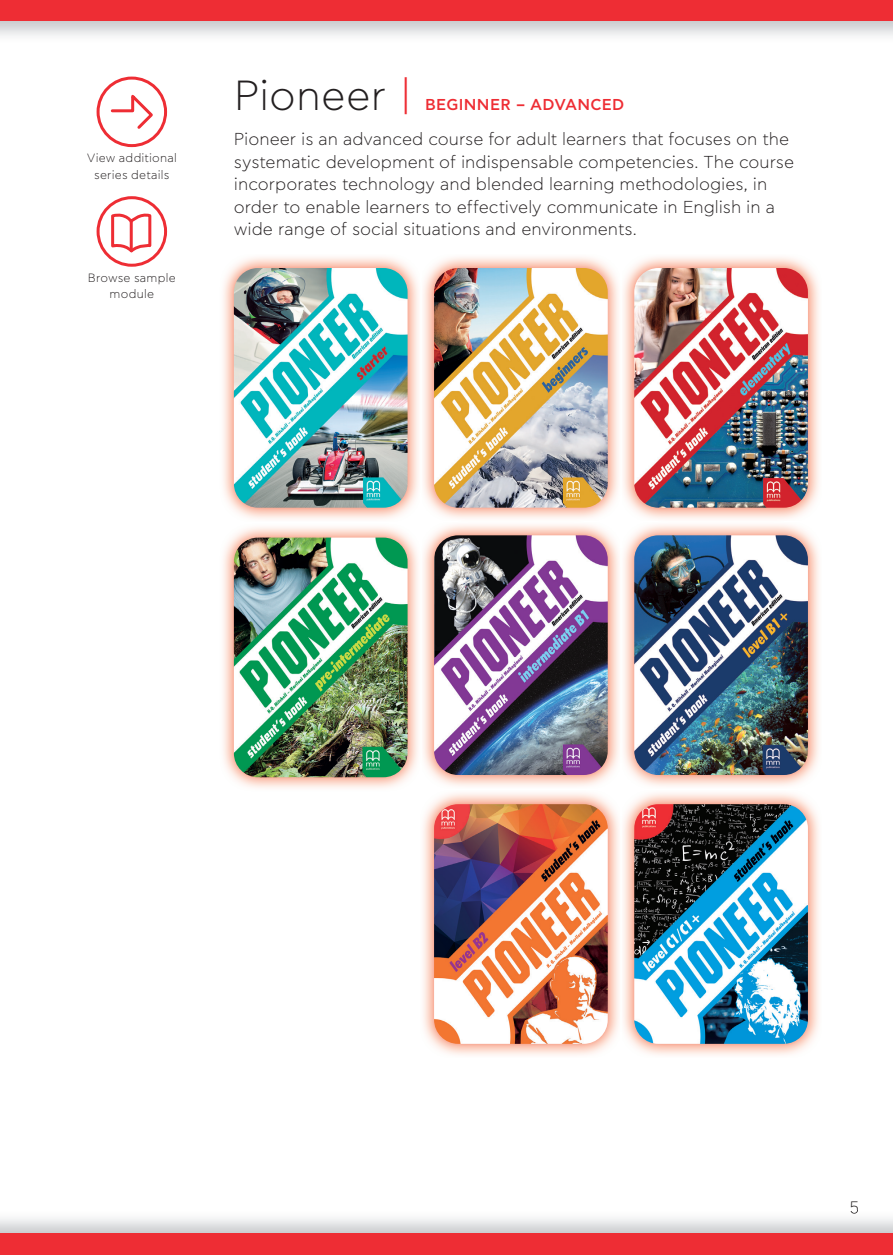
<style>
.page{position:relative;width:893px;height:1255px;background:#fff}
.page>*{position:absolute;margin:0;border:0;box-sizing:border-box;transform-origin:0 0}
.t1{font:300 42px "CF Asty Std";letter-spacing:.005em;color:#231f20}
.t2{font:300 17.25px/22.5px "CF Asty Std";color:#231f20}
.t3{font:300 16.5px "CF Asty Std";color:#231f20}
.t4{font:500 15.75px "CF Asty Std";letter-spacing:.02em;color:#ee2d34}
.t5{font:300 12px/16.5px "CF Asty Std";letter-spacing:.02em;color:#231f20;text-align:center}
.s1{color:#ee2d34}
</style>
<div class="page">
<img style="left:223px;top:257px;width:596px;height:262px">
<img style="left:234px;top:268px;width:174px;height:239px">
<img style="left:423px;top:524px;width:396px;height:262px">
<img style="left:434px;top:535px;width:174px;height:240px">
<img style="left:420px;top:257px;width:1px;height:262px">
<img style="left:434px;top:268px;width:174px;height:239px">
<img style="left:620px;top:257px;width:2px;height:529px">
<img style="left:634px;top:535px;width:174px;height:240px">
<img style="left:634px;top:268px;width:174px;height:239px">
<img style="left:423px;top:793px;width:196px;height:262px">
<img style="left:434px;top:804px;width:174px;height:239px">
<img style="left:223px;top:527px;width:195px;height:261px">
<img style="left:234px;top:537px;width:174px;height:240px">
<img style="left:623px;top:793px;width:196px;height:262px">
<img style="left:634px;top:804px;width:174px;height:239px">
<div style="left:97px;top:196px;width:70px;height:71px;border:3px solid #ee2d34;border-radius:50%"></div>
<svg style="left:111px;top:213px;width:41px;height:40px"></svg>
<div style="left:97px;top:77px;width:70px;height:70px;border:3px solid #ee2d34;border-radius:50%"></div>
<svg style="left:110px;top:89px;width:46px;height:40px"></svg>
<div style="left:0;top:0;width:893px;height:21px;background:#ee2d34"></div>
<div style="left:0;top:1233px;width:893px;height:21px;background:#ee2d34"></div>
<p class="t5" style="left:87px;top:150px;width:92px">View additional series details</p>
<p class="t5" style="left:88px;top:270px;width:89px">Browse sample module</p>
<h1 class="t1" style="left:234px;top:73px;width:180px">Pioneer <span class="s1">|</span></h1>
<p class="t4" style="left:425px;top:96px;width:201px">BEGINNER – ADVANCED</p>
<p class="t2" style="left:234px;top:129px;width:562px">Pioneer is an advanced course for adult learners that focuses on the systematic development of indispensable competencies. The course incorporates technology and blended learning methodologies, in order to enable learners to effectively communicate in English in a wide range of social situations and environments.</p>
<p class="t3" style="left:850px;top:1198px;width:11px">5</p>
</div>
